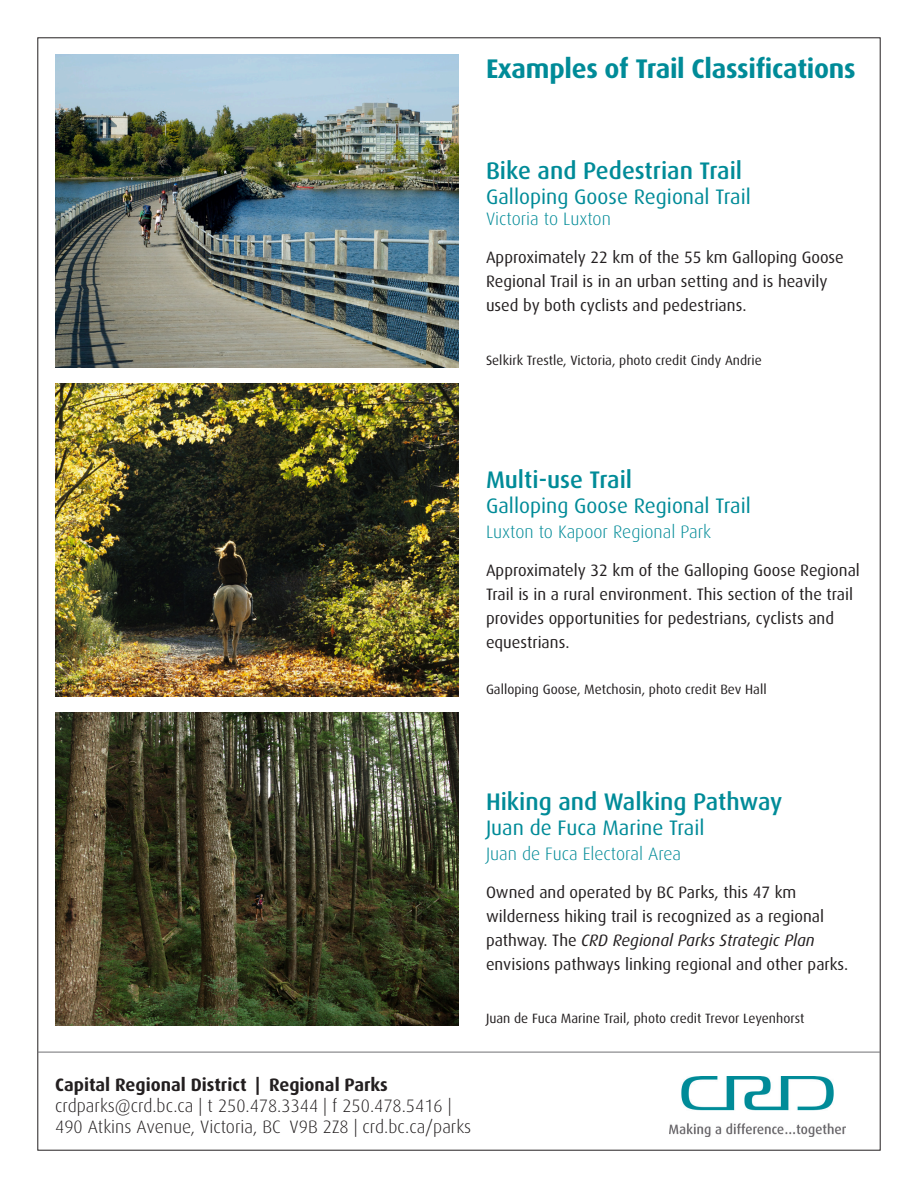
<style>
.page{position:relative;width:918px;height:1188px;background:#fff}
.page>*{position:absolute;margin:0;border:0;box-sizing:border-box;transform-origin:0 0}
.Head2{font:700 27px "Dax OT";letter-spacing:-.01em;color:#008b98}
.Head2-2{font:500 24px "Dax OT";color:#008b98}
.Head2-3{font:21px "Dax OT";color:#008b98}
.t1{font:300 18px/21px "Dax OT";color:#231f20}
.Head2-4{font:300 18px "Dax OT";color:#008b98}
.Body{font:16.5px/24px "Dax OT";color:#231f20}
.t2{font:13.5px "Dax OT";color:#231f20}
.s1{font-style:italic}
.s2{font-weight:700}
</style>
<div class="page">
<hr style="left:38px;top:1052px;width:842px;height:1px;background:#717074">
<img style="left:669px;top:1077px;width:176px;height:60px">
<img style="left:56px;top:54px;width:403px;height:313px">
<img style="left:56px;top:383px;width:403px;height:314px">
<img style="left:56px;top:713px;width:403px;height:313px">
<p class="Head2" style="left:486px;top:43px;width:371px">Examples of Trail Classifications</p>
<p class="Head2-2" style="left:486px;top:147px;width:258px">Bike and Pedestrian Trail</p>
<p class="Head2-3" style="left:486px;top:176px;width:266px">Galloping Goose Regional Trail</p>
<p class="Head2-4" style="left:486px;top:202px;width:126px">Victoria to Luxton</p>
<p class="Body" style="left:486px;top:242px;width:359px">Approximately 22 km of the 55 km Galloping Goose<br>Regional Trail is in an urban setting and is heavily used by both cyclists and pedestrians.</p>
<p class="t2" style="left:486px;top:347px;width:277px">Selkirk Trestle, Victoria, photo credit Cindy Andrie</p>
<p class="Head2-2" style="left:486px;top:457px;width:148px">Multi-use Trail</p>
<p class="Head2-3" style="left:486px;top:486px;width:266px">Galloping Goose Regional Trail</p>
<p class="Head2-4" style="left:486px;top:515px;width:227px">Luxton to Kapoor Regional Park</p>
<p class="Body" style="left:486px;top:555px;width:375px">Approximately 32 km of the Galloping Goose Regional Trail is in a rural environment. This section of the trail provides opportunities for pedestrians, cyclists and equestrians.</p>
<p class="t2" style="left:486px;top:676px;width:282px">Galloping Goose, Metchosin, photo credit Bev Hall</p>
<p class="Head2-2" style="left:486px;top:779px;width:298px">Hiking and Walking Pathway</p>
<p class="Head2-3" style="left:486px;top:808px;width:220px">Juan de Fuca Marine Trail</p>
<p class="Head2-4" style="left:486px;top:837px;width:197px">Juan de Fuca Electoral Area</p>
<p class="Body" style="left:486px;top:877px;width:364px">Owned and operated by BC Parks, this 47 km wilderness hiking trail is recognized as a regional pathway. The <span class="s1">CRD Regional Parks Strategic Plan </span>envisions pathways linking regional and other parks.</p>
<p class="t2" style="left:486px;top:1006px;width:320px">Juan de Fuca Marine Trail, photo credit Trevor Leyenhorst</p>
<p class="t1" style="left:55px;top:1071px;width:418px"><span class="s2">Capital Regional District | Regional Parks </span>crdparks@crd.bc.ca | t 250.478.3344 | f 250.478.5416 |<br>490 Atkins Avenue, Victoria, BC V9B 2Z8 | crd.bc.ca/parks</p>
</div>
